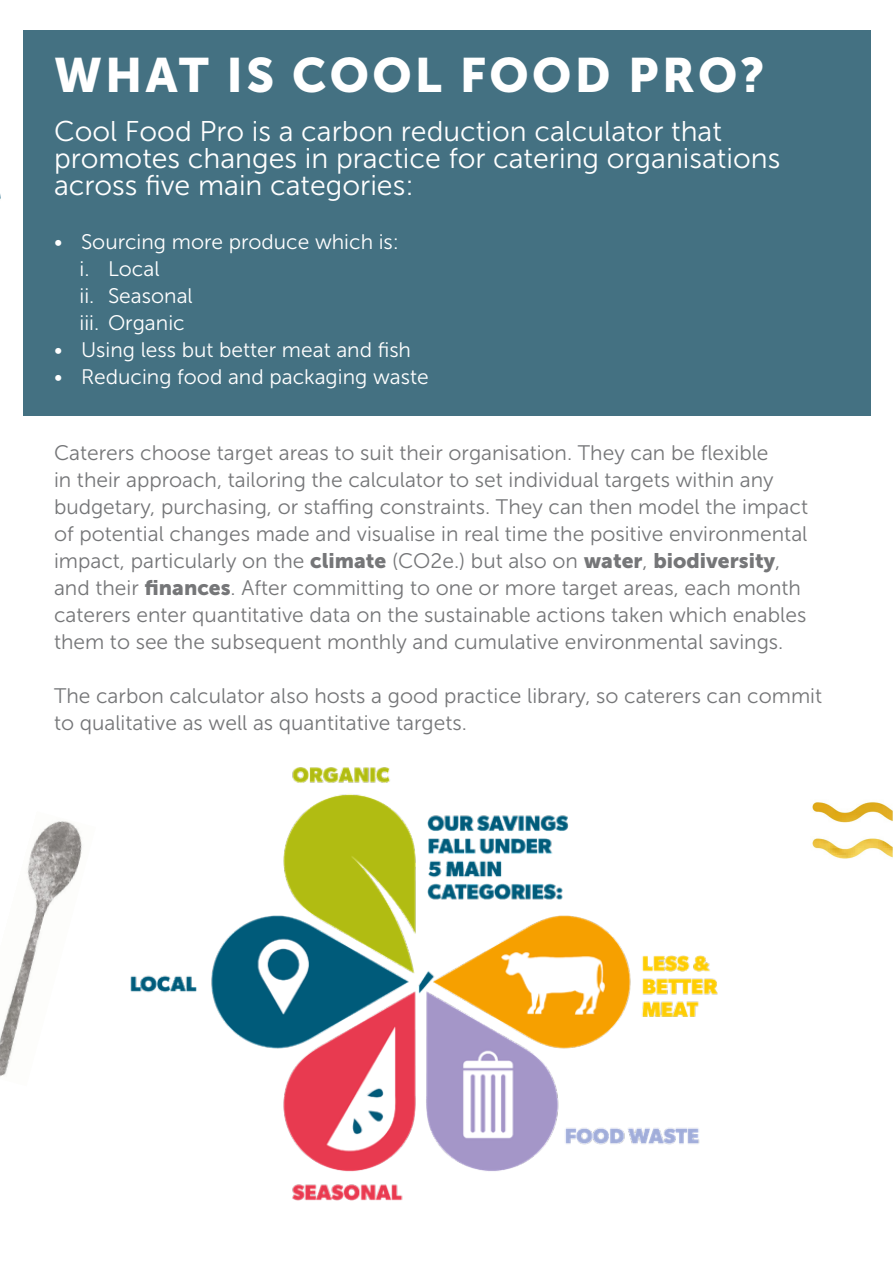
<style>
.page{position:relative;width:893px;height:1263px;background:#fff}
.page>*{position:absolute;margin:0;border:0;box-sizing:border-box;transform-origin:0 0}
.t1{font:48px "Museo Sans 900";letter-spacing:.07em;color:#fff}
.t2{font:28.5px/27px "Museo Sans 300";color:#fff}
.t3{font:21px/27px "Museo Sans 300";color:#757678}
.t4{font:21px "Museo Sans 300";color:#fff}
.s1{font-family:"Museo Sans 900"}
</style>
<div class="page">
<div style="left:23px;top:30px;width:848px;height:385px;background:#447182"></div>
<img style="left:0;top:821px;width:82px;height:256px">
<img style="left:130px;top:767px;width:588px;height:434px">
<img style="left:812px;top:802px;width:81px;height:57px">
<p class="t1" style="left:54px;top:48px;width:712px">WHAT IS COOL FOOD PRO?</p>
<p class="t2" style="left:54px;top:118px;width:728px">Cool Food Pro is a carbon reduction calculator that promotes changes in practice for catering organisations across five main categories:</p>
<p class="t4" style="left:54px;top:230px;width:347px">• Sourcing more produce which is:</p>
<p class="t4" style="left:80px;top:257px;width:82px">i. Local</p>
<p class="t4" style="left:80px;top:284px;width:115px">ii. Seasonal</p>
<p class="t4" style="left:80px;top:311px;width:107px">iii. Organic</p>
<p class="t4" style="left:54px;top:338px;width:359px">• Using less but better meat and fish</p>
<p class="t4" style="left:54px;top:365px;width:376px">• Reducing food and packaging waste</p>
<p class="t3" style="left:54px;top:440px;width:756px">Caterers choose target areas to suit their organisation. They can be flexible<br>in their approach, tailoring the calculator to set individual targets within any budgetary, purchasing, or staffing constraints. They can then model the impact of potential changes made and visualise in real time the positive environmental impact, particularly on the <span class="s1">climate</span> (CO2e.) but also on <span class="s1">water</span>, <span class="s1">biodiversity</span>, and their <span class="s1">finances</span>. After committing to one or more target areas, each month caterers enter quantitative data on the sustainable actions taken which enables them to see the subsequent monthly and cumulative environmental savings.</p>
<p class="t3" style="left:54px;top:683px;width:770px">The carbon calculator also hosts a good practice library, so caterers can commit to qualitative as well as quantitative targets.</p>
</div>
